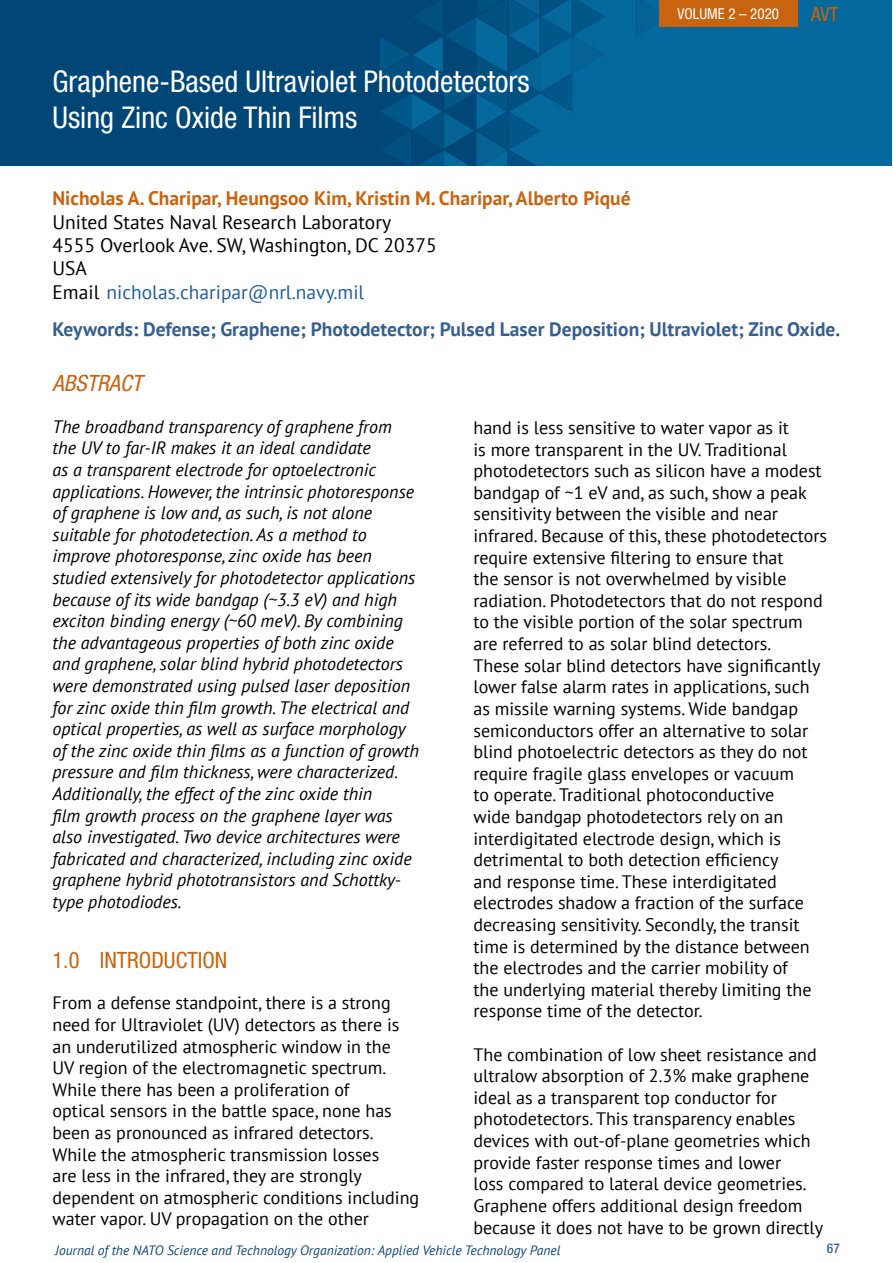
<style>
.page{position:relative;width:893px;height:1263px;background:#fff}
.page>*{position:absolute;margin:0;border:0;box-sizing:border-box;transform-origin:0 0}
.t1{font:italic condensed 30px/36px "Helvetica Neue 57";color:#fff}
.t2{font:italic condensed 22.5px "Helvetica Neue 57";color:#c8640f}
.t3{font:italic condensed 22.5px "Helvetica Neue LT Std";color:#c8640f}
.t4{font:19.5px/23.4px "PT Sans";color:#000}
.t5{font:700 19.5px "PT Sans";color:#365f91}
.t6{font:700 19.5px "PT Sans";color:#c8640f}
.t7{font:italic condensed 19.5px "Helvetica Neue 57";color:#c8640f}
.t8{font:18px/21.6px "PT Sans";color:#000}
.t9{font:italic 18px/21.6px "PT Sans";color:#000}
.t10{font:italic condensed 15px "Helvetica Neue 57";color:#fff}
.t11{font:italic 13.5px "PT Sans";color:#0c4776}
.t12{font:500 condensed 13.5px "Helvetica Neue LT Std";color:#415f9f}
.s1{color:#215e9e}
</style>
<div class="page">
<div style="left:0;top:0;width:891px;height:166px;background:#05699d"></div>
<img style="left:0;top:0;width:798px;height:166px">
<div style="left:659px;top:0;width:138px;height:27px;background:#c8640f"></div>
<h1 class="t1" style="left:52px;top:63px;width:478px">Graphene-Based Ultraviolet Photodetectors<br>Using Zinc Oxide Thin Films</h1>
<p class="t10" style="left:677px;top:5px;width:103px">VOLUME 2 – 2020</p>
<p class="t7" style="left:811px;top:3px;width:29px">AVT</p>
<p class="t6" style="left:52px;top:185px;width:579px">Nicholas A. Charipar, Heungsoo Kim, Kristin M. Charipar, Alberto Piqué</p>
<p class="t4" style="left:52px;top:210px;width:386px">United States Naval Research Laboratory<br>4555 Overlook Ave. SW, Washington, DC 20375<br>USA<br>Email <span class="s1">nicholas.charipar@nrl.navy.mil</span></p>
<p class="t5" style="left:52px;top:316px;width:789px">Keywords: Defense; Graphene; Photodetector; Pulsed Laser Deposition; Ultraviolet; Zinc Oxide.</p>
<p class="t3" style="left:52px;top:370px;width:91px">ABSTRACT</p>
<p class="t9" style="left:52px;top:415px;width:368px">The broadband transparency of graphene from the UV to far-IR makes it an ideal candidate<br>as a transparent electrode for optoelectronic applications. However, the intrinsic photoresponse of graphene is low and, as such, is not alone suitable for photodetection. As a method to improve photoresponse, zinc oxide has been studied extensively for photodetector applications because of its wide bandgap (~3.3 eV) and high exciton binding energy (~60 meV). By combining the advantageous properties of both zinc oxide and graphene, solar blind hybrid photodetectors were demonstrated using pulsed laser deposition for zinc oxide thin film growth. The electrical and optical properties, as well as surface morphology of the zinc oxide thin films as a function of growth pressure and film thickness, were characterized.<br>Additionally, the effect of the zinc oxide thin<br>film growth process on the graphene layer was also investigated. Two device architectures were fabricated and characterized, including zinc oxide graphene hybrid phototransistors and Schottky&shy;type photodiodes.</p>
<p class="t2" style="left:52px;top:946px;width:176px">1.0 INTRODUCTION</p>
<p class="t8" style="left:52px;top:991px;width:368px">From a defense standpoint, there is a strong need for Ultraviolet (UV) detectors as there is an underutilized atmospheric window in the<br>UV region of the electromagnetic spectrum.<br>While there has been a proliferation of<br>optical sensors in the battle space, none has been as pronounced as infrared detectors.<br>While the atmospheric transmission losses<br>are less in the infrared, they are strongly dependent on atmospheric conditions including water vapor. UV propagation on the other</p>
<p class="t8" style="left:473px;top:416px;width:355px">hand is less sensitive to water vapor as it<br>is more transparent in the UV. Traditional photodetectors such as silicon have a modest bandgap of ~1 eV and, as such, show a peak sensitivity between the visible and near infrared. Because of this, these photodetectors require extensive filtering to ensure that<br>the sensor is not overwhelmed by visible radiation. Photodetectors that do not respond to the visible portion of the solar spectrum are referred to as solar blind detectors.<br>These solar blind detectors have significantly lower false alarm rates in applications, such as missile warning systems. Wide bandgap semiconductors offer an alternative to solar blind photoelectric detectors as they do not require fragile glass envelopes or vacuum<br>to operate. Traditional photoconductive<br>wide bandgap photodetectors rely on an interdigitated electrode design, which is detrimental to both detection efficiency<br>and response time. These interdigitated electrodes shadow a fraction of the surface decreasing sensitivity. Secondly, the transit time is determined by the distance between the electrodes and the carrier mobility of<br>the underlying material thereby limiting the response time of the detector.</p>
<p class="t8" style="left:473px;top:1043px;width:351px">The combination of low sheet resistance and ultralow absorption of 2.3% make graphene ideal as a transparent top conductor for photodetectors. This transparency enables devices with out-of-plane geometries which provide faster response times and lower<br>loss compared to lateral device geometries.<br>Graphene offers additional design freedom because it does not have to be grown directly</p>
<p class="t11" style="left:55px;top:1241px;width:507px">Journal of the NATO Science and Technology Organization: Applied Vehicle Technology Panel</p>
<p class="t12" style="left:827px;top:1240px;width:14px">67</p>
</div>
